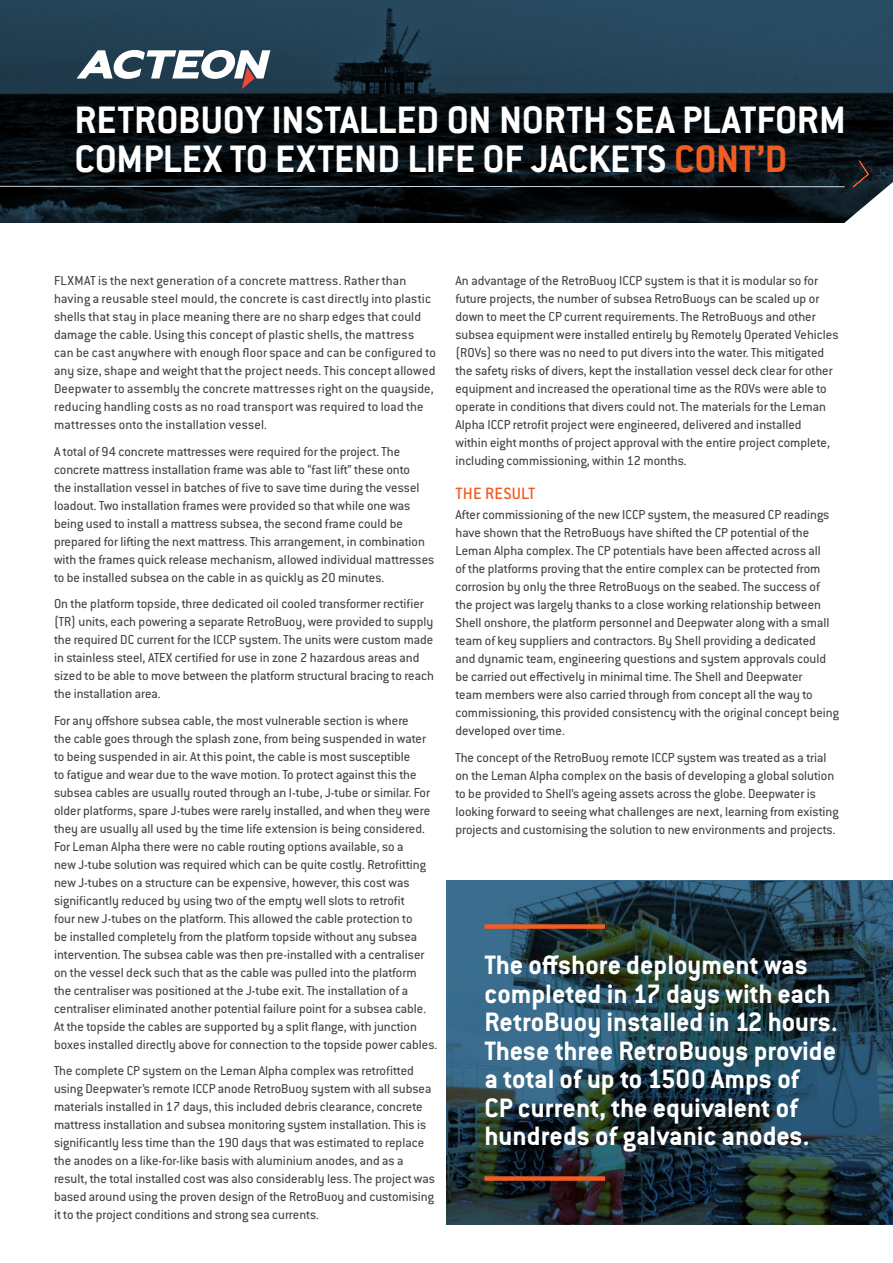
<style>
.page{position:relative;width:893px;height:1263px;background:#fff}
.page>*{position:absolute;margin:0;border:0;box-sizing:border-box;transform-origin:0 0}
.t1{font:700 42px/39px "Conduit ITC Std";color:#fff}
.t2{font:700 29.25px/28.5px "Conduit ITC Std";color:#fff}
.t3{font:500 18px "Conduit ITC Std";letter-spacing:.01em;color:#f15d22}
.t4{font:14.25px/18px "Conduit ITC Std";color:#414042}
.s1{color:#f15d22}
</style>
<div class="page">
<svg style="left:446px;top:880px;width:447px;height:345px;background:#223f4c"></svg>
<div style="left:484px;top:924px;width:121px;height:5px;background:#f15d22"></div>
<div style="left:484px;top:1176px;width:121px;height:5px;background:#f15d22"></div>
<svg style="left:0;top:0;width:893px;height:160px;background:#162a37"></svg>
<svg style="left:77px;top:50px;width:193px;height:39px"></svg>
<svg style="left:0;top:160px;width:893px;height:63px;background:#0f171b"></svg>
<h1 class="t1" style="left:74px;top:99px;width:773px">RETROBUOY INSTALLED ON NORTH SEA PLATFORM<br>COMPLEX TO EXTEND LIFE OF JACKETS <span class="s1">CONT’D</span></h1>
<p class="t4" style="left:54px;top:272px;width:383px">FLXMAT is the next generation of a concrete mattress. Rather than having a reusable steel mould, the concrete is cast directly into plastic shells that stay in place meaning there are no sharp edges that could damage the cable. Using this concept of plastic shells, the mattress can be cast anywhere with enough floor space and can be configured to any size, shape and weight that the project needs. This concept allowed Deepwater to assembly the concrete mattresses right on the quayside, reducing handling costs as no road transport was required to load the mattresses onto the installation vessel.</p>
<p class="t4" style="left:54px;top:442px;width:382px">A total of 94 concrete mattresses were required for the project. The concrete mattress installation frame was able to “fast lift” these onto<br>the installation vessel in batches of five to save time during the vessel loadout. Two installation frames were provided so that while one was being used to install a mattress subsea, the second frame could be prepared for lifting the next mattress. This arrangement, in combination with the frames quick release mechanism, allowed individual mattresses to be installed subsea on the cable in as quickly as 20 minutes.</p>
<p class="t4" style="left:54px;top:594px;width:381px">On the platform topside, three dedicated oil cooled transformer rectifier (TR) units, each powering a separate RetroBuoy, were provided to supply the required DC current for the ICCP system. The units were custom made in stainless steel, ATEX certified for use in zone 2 hazardous areas and sized to be able to move between the platform structural bracing to reach the installation area.</p>
<p class="t4" style="left:54px;top:711px;width:385px">For any offshore subsea cable, the most vulnerable section is where<br>the cable goes through the splash zone, from being suspended in water to being suspended in air. At this point, the cable is most susceptible<br>to fatigue and wear due to the wave motion. To protect against this the subsea cables are usually routed through an I-tube, J-tube or similar. For older platforms, spare J-tubes were rarely installed, and when they were they are usually all used by the time life extension is being considered.<br>For Leman Alpha there were no cable routing options available, so a<br>new J-tube solution was required which can be quite costly. Retrofitting new J-tubes on a structure can be expensive, however, this cost was significantly reduced by using two of the empty well slots to retrofit<br>four new J-tubes on the platform. This allowed the cable protection to<br>be installed completely from the platform topside without any subsea intervention. The subsea cable was then pre-installed with a centraliser on the vessel deck such that as the cable was pulled into the platform the centraliser was positioned at the J-tube exit. The installation of a centraliser eliminated another potential failure point for a subsea cable.<br>At the topside the cables are supported by a split flange, with junction boxes installed directly above for connection to the topside power cables.</p>
<p class="t4" style="left:54px;top:1061px;width:382px">The complete CP system on the Leman Alpha complex was retrofitted using Deepwater’s remote ICCP anode RetroBuoy system with all subsea materials installed in 17 days, this included debris clearance, concrete mattress installation and subsea monitoring system installation. This is significantly less time than the 190 days that was estimated to replace the anodes on a like-for-like basis with aluminium anodes, and as a result, the total installed cost was also considerably less. The project was based around using the proven design of the RetroBuoy and customising it to the project conditions and strong sea currents.</p>
<p class="t4" style="left:455px;top:271px;width:384px">An advantage of the RetroBuoy ICCP system is that it is modular so for future projects, the number of subsea RetroBuoys can be scaled up or down to meet the CP current requirements. The RetroBuoys and other subsea equipment were installed entirely by Remotely Operated Vehicles (ROVs) so there was no need to put divers into the water. This mitigated the safety risks of divers, kept the installation vessel deck clear for other equipment and increased the operational time as the ROVs were able to operate in conditions that divers could not. The materials for the Leman Alpha ICCP retrofit project were engineered, delivered and installed<br>within eight months of project approval with the entire project complete, including commissioning, within 12 months.</p>
<p class="t3" style="left:455px;top:483px;width:81px">THE RESULT</p>
<p class="t4" style="left:455px;top:505px;width:385px">After commissioning of the new ICCP system, the measured CP readings have shown that the RetroBuoys have shifted the CP potential of the Leman Alpha complex. The CP potentials have been affected across all<br>of the platforms proving that the entire complex can be protected from corrosion by only the three RetroBuoys on the seabed. The success of the project was largely thanks to a close working relationship between Shell onshore, the platform personnel and Deepwater along with a small team of key suppliers and contractors. By Shell providing a dedicated and dynamic team, engineering questions and system approvals could be carried out effectively in minimal time. The Shell and Deepwater<br>team members were also carried through from concept all the way to commissioning, this provided consistency with the original concept being developed over time.</p>
<p class="t4" style="left:455px;top:748px;width:385px">The concept of the RetroBuoy remote ICCP system was treated as a trial on the Leman Alpha complex on the basis of developing a global solution to be provided to Shell’s ageing assets across the globe. Deepwater is looking forward to seeing what challenges are next, learning from existing projects and customising the solution to new environments and projects.</p>
<h2 class="t2" style="left:484px;top:950px;width:355px">The offshore deployment was completed in 17 days with each<br>RetroBuoy installed in 12 hours.<br>These three RetroBuoys provide a total of up to 1500 Amps of<br>CP current, the equivalent of hundreds of galvanic anodes.</h2>
</div>
